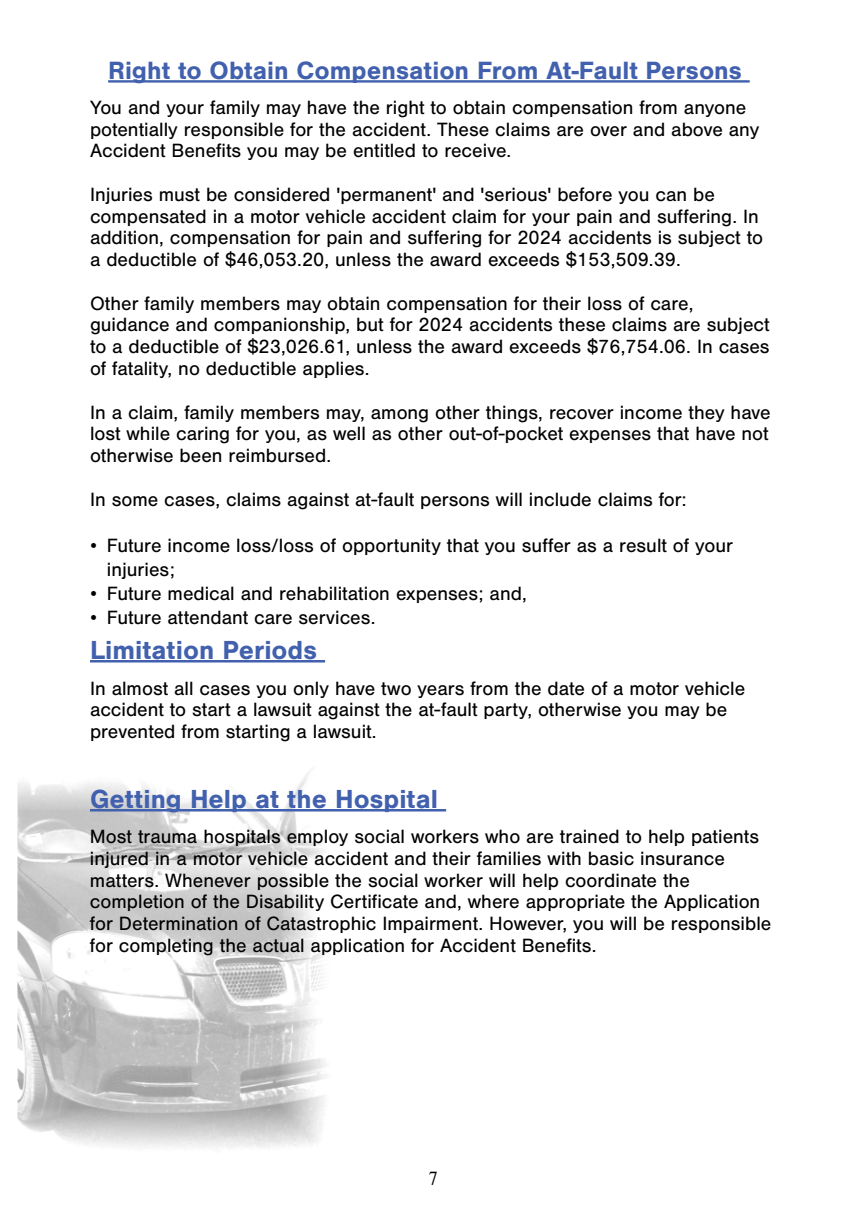
<style>
.page{position:relative;width:864px;height:1224px;background:#fff}
.page>*{position:absolute;margin:0;border:0;box-sizing:border-box;transform-origin:0 0}
.t1{font:700 27.2px "Nimbus San";color:#4160ae}
.t2{font:700 26px "Nimbus San";color:#4160ae}
.t3{font:20px/21.8px "Nimbus San";color:#000}
.t4{font:20px "Nimbus Rom D";color:#000}
.s1{font-family:"Times New Roman"}
</style>
<div class="page">
<img style="left:18px;top:772px;width:308px;height:376px">
<hr style="left:108px;top:80px;width:642px;height:3px;background:#4160ae">
<hr style="left:90px;top:660px;width:235px;height:3px;background:#4160ae">
<hr style="left:90px;top:809px;width:356px;height:3px;background:#4160ae">
<h2 class="t2" style="left:108px;top:56px;width:635px">Right to Obtain Compensation From At-Fault Persons</h2>
<p class="t3" style="left:90px;top:97px;width:671px">You and your family may have the right to obtain compensation from anyone potentially responsible for the accident. These claims are over and above any<br>Accident Benefits you may be entitled to receive.</p>
<p class="t3" style="left:90px;top:184px;width:674px">Injuries must be considered 'permanent' and 'serious' before you can be compensated in a motor vehicle accident claim for your pain and suffering. In addition, compensation for pain and suffering for 2024 accidents is subject to a deductible of $46,053.20, unless the award exceeds $153,509.39.</p>
<p class="t3" style="left:90px;top:293px;width:681px">Other family members may obtain compensation for their loss of care, guidance and companionship, but for 2024 accidents these claims are subject to a deductible of $23,026.61, unless the award exceeds $76,754.06. In cases of fatality, no deductible applies.</p>
<p class="t3" style="left:90px;top:402px;width:682px;text-align:justify">In a claim, family members may, among other things, recover income they have lost while caring for you, as well as other out-of-pocket expenses that have not otherwise been reimbursed.</p>
<p class="t3" style="left:90px;top:489px;width:598px">In some cases, claims against at-fault persons will include claims for:</p>
<p class="t3" style="left:107px;top:534px;width:628px;line-height:24px;text-indent:-17px"><span class="s1">•</span> Future income loss/loss of opportunity that you suffer as a result of your injuries;</p>
<p class="t3" style="left:90px;top:583px;width:438px"><span class="s1">•</span> Future medical and rehabilitation expenses; and,</p>
<p class="t3" style="left:90px;top:606px;width:287px"><span class="s1">•</span> Future attendant care services.</p>
<h1 class="t1" style="left:90px;top:634px;width:228px">Limitation Periods</h1>
<p class="t3" style="left:90px;top:677px;width:657px">In almost all cases you only have two years from the date of a motor vehicle accident to start a lawsuit against the at-fault party, otherwise you may be prevented from starting a lawsuit.</p>
<h1 class="t1" style="left:90px;top:783px;width:349px">Getting Help at the Hospital</h1>
<p class="t3" style="left:90px;top:826px;width:683px">Most trauma hospitals employ social workers who are trained to help patients injured in a motor vehicle accident and their families with basic insurance matters. Whenever possible the social worker will help coordinate the completion of the Disability Certificate and, where appropriate the Application for Determination of Catastrophic Impairment. However, you will be responsible for completing the actual application for Accident Benefits.</p>
<p class="t4" style="left:428px;top:1165px;width:11px">7</p>
</div>
